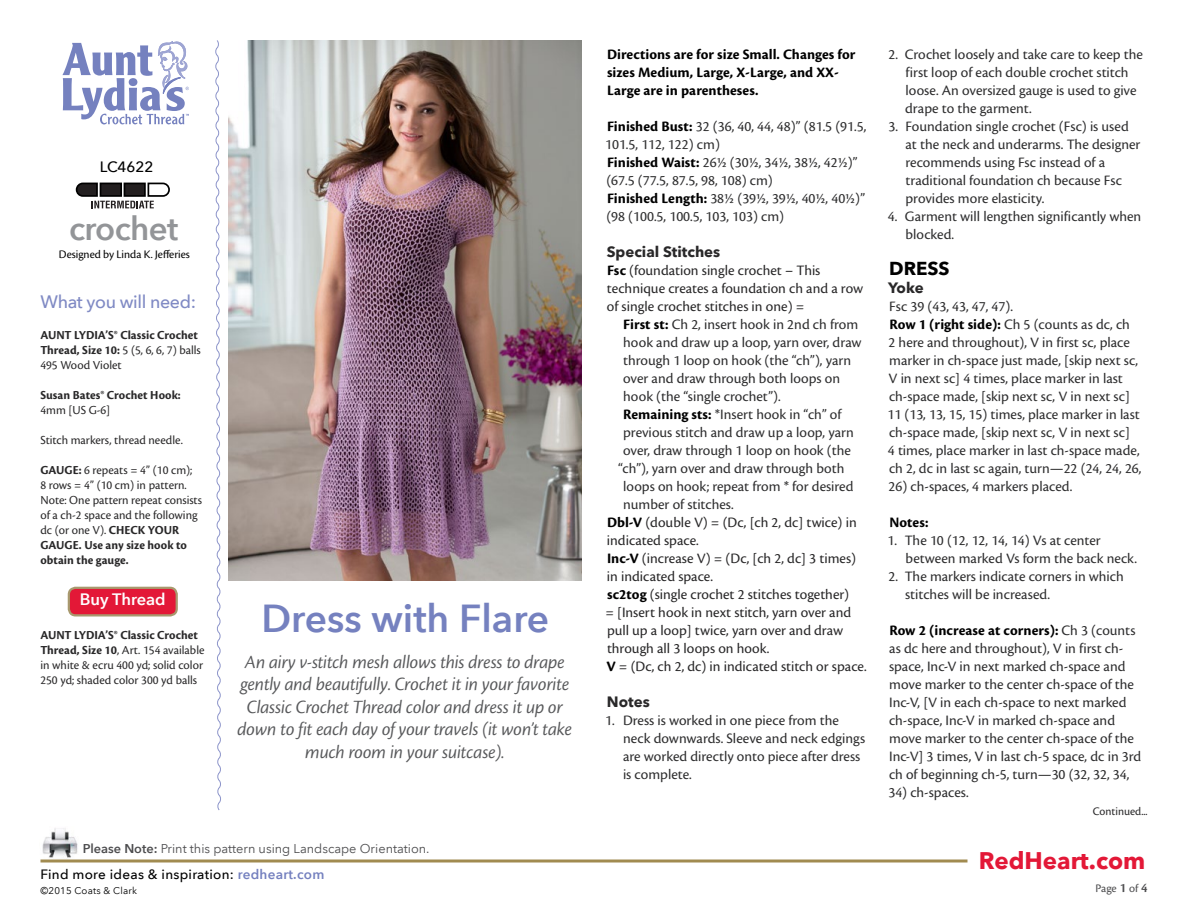
<style>
.page{position:relative;width:1188px;height:918px;background:#fff}
.page>*{position:absolute;margin:0;border:0;box-sizing:border-box;transform-origin:0 0}
.t1{font:600 39px "Avenir Next LT Pro";color:#7581bf}
.t2{font:600 33px "Avenir Next LT Pro";letter-spacing:-.02em;color:#939598}
.t3{font:700 24px "Avenir Next LT Pro";color:#e31837}
.t4{font:19.5px/22.5px "Cronos Pro Disp It";letter-spacing:-.005em;color:#58595b;text-align:center}
.t5{font:700 18.75px "Avenir Next LT Pro";color:#000}
.t6{font:500 18px "Avenir Next LT Pro";letter-spacing:-.02em;color:#808ac4}
.t7{font:600 16.5px "Avenir Next LT Pro";color:#fff}
.t8{font:15px/18px "Cronos Pro";color:#2e2e2f}
.t9{font:15px/18px "Cronos Pro";color:#292829}
.t10{font:700 15px/18px "Cronos Pro";letter-spacing:.005em;color:#000}
.t11{font:700 15px "Avenir Next LT Pro";color:#292829}
.t12{font:500 15px "Avenir Next LT Pro";color:#000}
.t13{font:500 13.5px "Avenir Next LT Pro";letter-spacing:.02em;color:#000}
.t14{font:12.75px/15px "Cronos Pro";color:#292829}
.t15{font:700 12.75px/15px "Cronos Pro";color:#292829}
.t16{font:12.75px "Avenir Next LT Pro";color:#4d4d4f}
.t17{font:12px "Cronos Pro Subh";color:#000}
.t18{font:12px "Cronos Pro";color:#292829}
.t19{font:12px "Cronos Pro";color:#4d4d4f}
.t20{font:9.75px "Avenir Next LT Pro";letter-spacing:.02em;color:#000}
.s1{font-weight:400}
.s2{font-weight:700}
.s3{font-weight:600}
.s4{font-weight:600;color:#7581bf}
.s5{font-weight:700;color:#000}
.s6{font-family:"Cronos Pro Semibold Subh";font-size:13.5px}
</style>
<div class="page">
<hr style="left:40px;top:860px;width:928px;height:2px;background:#a18b50">
<img style="left:42px;top:828px;width:36px;height:30px">
<svg style="left:62px;top:41px;width:127px;height:83px"></svg>
<svg style="left:76px;top:182px;width:94px;height:26px"></svg>
<svg style="left:215px;top:40px;width:6px;height:770px"></svg>
<img style="left:228px;top:41px;width:354px;height:539px">
<div style="left:69px;top:588px;width:108px;height:27px;background:#e31837;border-radius:7px"></div>
<div style="left:68px;top:587px;width:110px;height:30px;border:2px solid #a8996e;border-radius:7px"></div>
<p class="t12" style="left:100px;top:158px;width:55px">LC4622</p>
<h2 class="t2" style="left:69px;top:208px;width:111px">crochet</h2>
<p class="t17" style="left:59px;top:248px;width:132px">Designed by Linda K. Jefferies</p>
<p class="t6" style="left:40px;top:291px;width:157px">What you will need:</p>
<p class="t15" style="left:40px;top:328px;width:162px">AUNT LYDIA’S® Classic Crochet<br>Thread, Size 10: <span class="s1">5 (5, 6, 6, 7) balls<br>495 Wood Violet</span></p>
<p class="t15" style="left:40px;top:388px;width:142px">Susan Bates® Crochet Hook:</p>
<p class="t14" style="left:40px;top:403px;width:71px">4mm [US G-6]</p>
<p class="t14" style="left:40px;top:433px;width:144px">Stitch markers, thread needle.</p>
<p class="t14" style="left:40px;top:463px;width:163px"><span class="s2">GAUGE:</span> 6 repeats = 4” (10 cm);<br>8 rows = 4” (10 cm) in pattern.<br>Note: One pattern repeat consists of a ch-2 space and the following dc (or one V). <span class="s2">CHECK YOUR<br>GAUGE. Use any size hook to obtain the gauge.</span></p>
<p class="t7" style="left:80px;top:590px;width:87px">Buy Thread</p>
<p class="t14" style="left:40px;top:628px;width:166px"><span class="s2">AUNT LYDIA’S® Classic Crochet<br>Thread, Size 10</span>, Art. 154 available in white &amp; ecru 400 yd; solid color<br>250 yd; shaded color 300 yd balls</p>
<h1 class="t1" style="left:261px;top:594px;width:289px">Dress with Flare</h1>
<h3 class="t4" style="left:238px;top:651px;width:336px">An airy v-stitch mesh allows this dress to drape gently and beautifully. Crochet it in your favorite Classic Crochet Thread color and dress it up or down to fit each day of your travels (it won’t take much room in your suitcase).</h3>
<p class="t16" style="left:83px;top:841px;width:348px"><span class="s3">Please Note:</span> Print this pattern using Landscape Orientation.</p>
<p class="t20" style="left:40px;top:885px;width:98px">©2015 Coats &amp; Clark</p>
<p class="t13" style="left:40px;top:866px;width:285px">Find more ideas &amp; inspiration: <span class="s4">redheart.com</span></p>
<p class="t10" style="left:607px;top:45px;width:250px">Directions are for size Small. Changes for sizes Medium, Large, X-Large, and XX-<br>Large are in parentheses.</p>
<p class="t8" style="left:605px;top:117px;width:263px"><span class="s5">Finished Bust:</span> 32 (36, 40, 44, 48)” (81.5 (91.5, 101.5, 112, 122) cm)<br><span class="s5">Finished Waist:</span> 26½ (30½, 34½, 38½, 42½)” (67.5 (77.5, 87.5, 98, 108) cm)<br><span class="s5">Finished Length:</span> 38½ (39½, 39½, 40½, 40½)” (98 (100.5, 100.5, 103, 103) cm)</p>
<p class="t11" style="left:607px;top:242px;width:115px">Special Stitches</p>
<p class="t9" style="left:607px;top:261px;width:258px"><span class="s5">Fsc</span> (foundation single crochet – This technique creates a foundation ch and a row of single crochet stitches in one) =</p>
<p class="t8" style="left:623px;top:315px;width:236px"><span class="s5">First st:</span> Ch 2, insert hook in 2nd ch from</p>
<p class="t8" style="left:623px;top:333px;width:240px">hook and draw up a loop, yarn over, draw</p>
<p class="t8" style="left:623px;top:351px;width:229px">through 1 loop on hook (the “ch”), yarn</p>
<p class="t8" style="left:623px;top:369px;width:219px">over and draw through both loops on</p>
<p class="t8" style="left:623px;top:387px;width:159px">hook (the “single crochet”).</p>
<p class="t8" style="left:623px;top:405px;width:220px"><span class="s5">Remaining sts:</span> *Insert hook in “ch” of</p>
<p class="t8" style="left:623px;top:423px;width:232px">previous stitch and draw up a loop, yarn</p>
<p class="t8" style="left:623px;top:441px;width:229px">over, draw through 1 loop on hook (the</p>
<p class="t8" style="left:618px;top:459px;width:228px">“ch”), yarn over and draw through both</p>
<p class="t8" style="left:623px;top:477px;width:232px">loops on hook; repeat from * for desired</p>
<p class="t8" style="left:623px;top:495px;width:112px">number of stitches.</p>
<p class="t9" style="left:607px;top:513px;width:251px"><span class="s5">Dbl-V</span> (double V) = (Dc, [ch 2, dc] twice) in</p>
<p class="t9" style="left:607px;top:531px;width:93px">indicated space.</p>
<p class="t9" style="left:607px;top:549px;width:250px"><span class="s5">Inc-V</span> (increase V) = (Dc, [ch 2, dc] 3 times)</p>
<p class="t9" style="left:607px;top:567px;width:108px">in indicated space.</p>
<p class="t9" style="left:607px;top:585px;width:244px"><span class="s5">sc2tog</span> (single crochet 2 stitches together)</p>
<p class="t9" style="left:605px;top:603px;width:247px">= [Insert hook in next stitch, yarn over and</p>
<p class="t9" style="left:607px;top:621px;width:238px">pull up a loop] twice, yarn over and draw</p>
<p class="t9" style="left:607px;top:639px;width:164px">through all 3 loops on hook.</p>
<p class="t9" style="left:606px;top:657px;width:262px"><span class="s5">V</span> = (Dc, ch 2, dc) in indicated stitch or space.</p>
<p class="t11" style="left:607px;top:692px;width:44px">Notes</p>
<p class="t8" style="left:623px;top:711px;width:244px;text-indent:-18px">1. Dress is worked in one piece from the neck downwards. Sleeve and neck edgings are worked directly onto piece after dress is complete.</p>
<p class="t8" style="left:905px;top:45px;width:239px;text-indent:-17px">2. Crochet loosely and take care to keep the first loop of each double crochet stitch loose. An oversized gauge is used to give drape to the garment.</p>
<p class="t8" style="left:905px;top:117px;width:236px;text-indent:-17px">3. Foundation single crochet (Fsc) is used at the neck and underarms. The designer recommends using Fsc instead of a traditional foundation ch because Fsc provides more elasticity.</p>
<p class="t8" style="left:906px;top:207px;width:237px;text-indent:-18px">4. Garment will lengthen significantly when blocked.</p>
<p class="t5" style="left:889px;top:256px;width:62px">DRESS</p>
<p class="t11" style="left:888px;top:278px;width:37px">Yoke</p>
<p class="t8" style="left:887px;top:297px;width:256px">Fsc 39 (43, 43, 47, 47).<br><span class="s5">Row 1 (right side):</span> Ch 5 (counts as dc, ch<br>2 here and throughout), V in first sc, place marker in ch-space just made, [skip next sc, V in next sc] 4 times, place marker in last ch-space made, [skip next sc, V in next sc] 11 (13, 13, 15, 15) times, place marker in last ch-space made, [skip next sc, V in next sc]<br>4 times, place marker in last ch-space made, ch 2, dc in last sc again, turn—22 (24, 24, 26,</p>
<p class="t8" style="left:889px;top:477px;width:185px">26) ch-spaces, 4 markers placed.</p>
<p class="t10" style="left:889px;top:513px;width:41px">Notes:</p>
<p class="t8" style="left:906px;top:531px;width:233px;text-indent:-18px">1. The 10 (12, 12, 14, 14) Vs at center between marked Vs form the back neck.</p>
<p class="t8" style="left:905px;top:567px;width:220px;text-indent:-17px">2. The markers indicate corners in which stitches will be increased.</p>
<p class="t8" style="left:889px;top:621px;width:254px"><span class="s5">Row 2 (increase at corners):</span> Ch 3 (counts as dc here and throughout), V in first ch&shy;space, Inc-V in next marked ch-space and move marker to the center ch-space of the Inc-V, [V in each ch-space to next marked ch-space, Inc-V in marked ch-space and move marker to the center ch-space of the Inc-V] 3 times, V in last ch-5 space, dc in 3rd ch of beginning ch-5, turn—30 (32, 32, 34,</p>
<p class="t8" style="left:888px;top:783px;width:82px">34) ch-spaces.</p>
<p class="t18" style="left:1093px;top:804px;width:56px">Continued...</p>
<h3 class="t3" style="left:979px;top:846px;width:168px">RedHeart.com</h3>
<p class="t19" style="left:1095px;top:881px;width:54px">Page <span class="s6">1</span> of <span class="s6">4</span></p>
</div>
